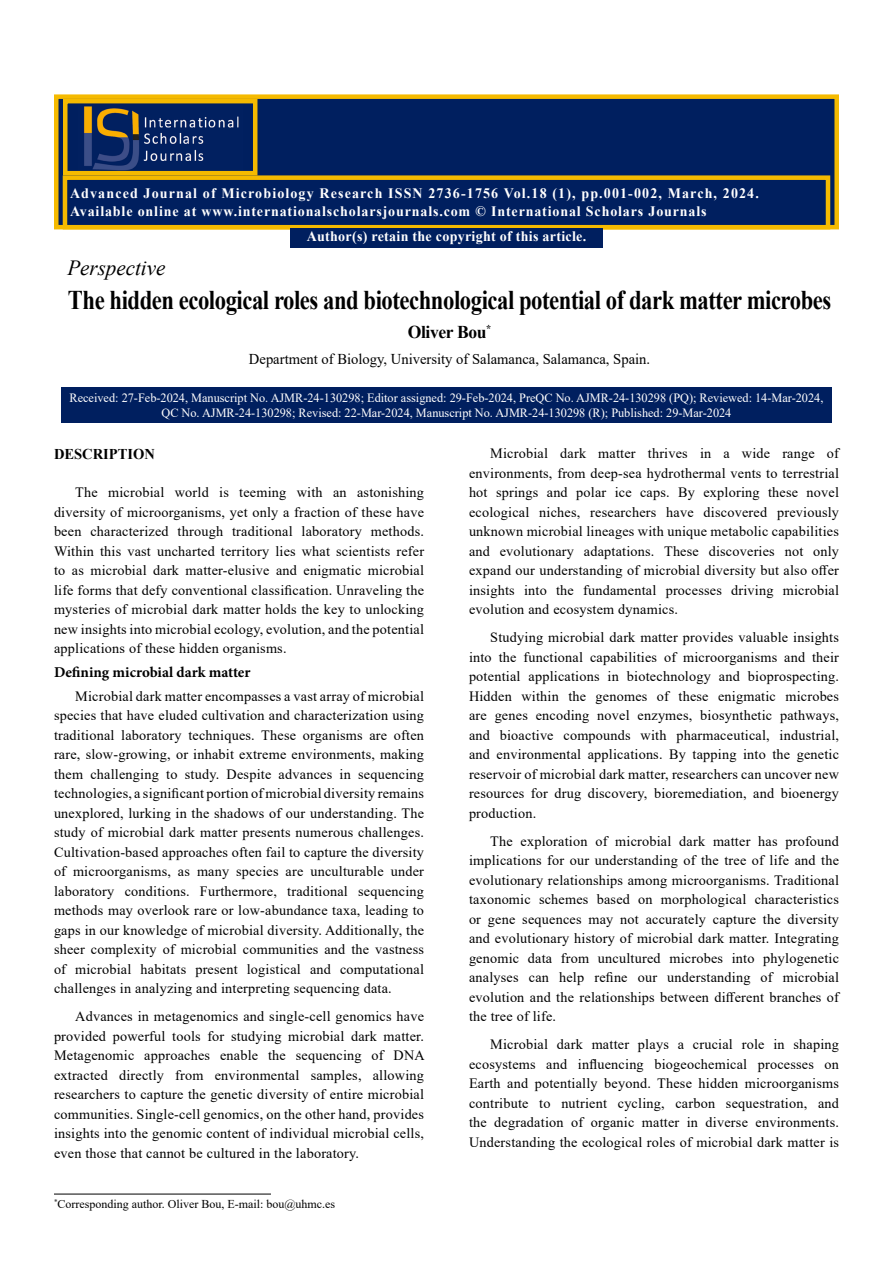
<style>
.page{position:relative;width:893px;height:1263px;background:#fff}
.page>*{position:absolute;margin:0;border:0;box-sizing:border-box;transform-origin:0 0}
.t1{font:700 27px "Times New Roman";letter-spacing:-.02em;color:#000;scale:.84 1}
.t2{font:italic 21.6px "Times New Roman";color:#000}
.t3{font:700 18px "Times New Roman";letter-spacing:-.02em;color:#000}
.t4{font:15px "Times New Roman";color:#000}
.t5{font:700 15px "Minion Pro";color:#000}
.t6{font:700 15px "Times New Roman";color:#000}
.t7{font:700 14.4px/17.2px "Times New Roman";letter-spacing:.06em;color:#fff}
.t8{font:700 14.4px "Times New Roman";letter-spacing:.02em;color:#fff}
.t9{font:14.25px/19.5px "Times New Roman";letter-spacing:.015em;color:#000;text-align:justify}
.t10{font:12.6px/15.1px "Times New Roman";color:#fff;text-align:center}
.t11{font:12px "Times New Roman";color:#000}
</style>
<div class="page">
<div style="left:54px;top:94px;width:785px;height:135px;background:#001f5f;border:4px solid #f5ba00"></div>
<div style="left:63px;top:175px;width:767px;height:54px;background:#001f5f;border:4px solid #f5ba00"></div>
<img style="left:84px;top:106px;width:155px;height:64px">
<div style="left:63px;top:99px;width:194px;height:76px;border:4px solid #f5ba00"></div>
<div style="left:290px;top:228px;width:313px;height:20px;background:#001f5f"></div>
<div style="left:61px;top:387px;width:771px;height:36px;background:#001f5f"></div>
<hr style="left:54px;top:1194px;width:217px;height:1px;background:#000">
<p class="t7" style="left:70px;top:184px;width:690px">Advanced Journal of Microbiology Research ISSN 2736-1756 Vol.18 (1), pp.001-002, March, 2024.<br>Available online at www.internationalscholarsjournals.com © International Scholars Journals</p>
<p class="t8" style="left:307px;top:225px;width:281px">Author(s) retain the copyright of this article.</p>
<p class="t2" style="left:67px;top:253px;width:100px">Perspective</p>
<p class="t1" style="left:68px;top:280px;width:910px">The hidden ecological roles and biotechnological potential of dark matter microbes</p>
<p class="t3" style="left:408px;top:319px;width:85px">Oliver Bou<sup>*</sup></p>
<p class="t4" style="left:249px;top:348px;width:403px">Department of Biology, University of Salamanca, Salamanca, Spain.</p>
<p class="t10" style="left:70px;top:389px;width:755px">Received: 27-Feb-2024, Manuscript No. AJMR-24-130298; Editor assigned: 29-Feb-2024, PreQC No. AJMR-24-130298 (PQ); Reviewed: 14-Mar-2024,<br>QC No. AJMR-24-130298; Revised: 22-Mar-2024, Manuscript No. AJMR-24-130298 (R); Published: 29-Mar-2024</p>
<p class="t6" style="left:54px;top:443px;width:103px">DESCRIPTION</p>
<p class="t9" style="left:54px;top:482px;width:372px;text-indent:21px">The microbial world is teeming with an astonishing diversity of microorganisms, yet only a fraction of these have been characterized through traditional laboratory methods.<br>Within this vast uncharted territory lies what scientists refer to as microbial dark matter-elusive and enigmatic microbial life forms that defy conventional classification. Unraveling the mysteries of microbial dark matter holds the key to unlocking new insights into microbial ecology, evolution, and the potential applications of these hidden organisms.</p>
<p class="t5" style="left:54px;top:662px;width:198px">Defining microbial dark matter</p>
<p class="t9" style="left:54px;top:686px;width:372px;text-indent:21px">Microbial dark matter encompasses a vast array of microbial species that have eluded cultivation and characterization using traditional laboratory techniques. These organisms are often rare, slow-growing, or inhabit extreme environments, making them challenging to study. Despite advances in sequencing technologies, a significant portion of microbial diversity remains unexplored, lurking in the shadows of our understanding. The study of microbial dark matter presents numerous challenges.<br>Cultivation-based approaches often fail to capture the diversity of microorganisms, as many species are unculturable under laboratory conditions. Furthermore, traditional sequencing methods may overlook rare or low-abundance taxa, leading to gaps in our knowledge of microbial diversity. Additionally, the sheer complexity of microbial communities and the vastness of microbial habitats present logistical and computational challenges in analyzing and interpreting sequencing data.</p>
<p class="t9" style="left:54px;top:1006px;width:372px;text-indent:21px">Advances in metagenomics and single-cell genomics have provided powerful tools for studying microbial dark matter.<br>Metagenomic approaches enable the sequencing of DNA extracted directly from environmental samples, allowing researchers to capture the genetic diversity of entire microbial communities. Single-cell genomics, on the other hand, provides insights into the genomic content of individual microbial cells, even those that cannot be cultured in the laboratory.</p>
<p class="t9" style="left:469px;top:443px;width:372px;text-indent:21px">Microbial dark matter thrives in a wide range of environments, from deep-sea hydrothermal vents to terrestrial hot springs and polar ice caps. By exploring these novel ecological niches, researchers have discovered previously unknown microbial lineages with unique metabolic capabilities and evolutionary adaptations. These discoveries not only expand our understanding of microbial diversity but also offer insights into the fundamental processes driving microbial evolution and ecosystem dynamics.</p>
<p class="t9" style="left:469px;top:627px;width:372px;text-indent:21px">Studying microbial dark matter provides valuable insights into the functional capabilities of microorganisms and their potential applications in biotechnology and bioprospecting.<br>Hidden within the genomes of these enigmatic microbes are genes encoding novel enzymes, biosynthetic pathways, and bioactive compounds with pharmaceutical, industrial, and environmental applications. By tapping into the genetic reservoir of microbial dark matter, researchers can uncover new resources for drug discovery, bioremediation, and bioenergy production.</p>
<p class="t9" style="left:469px;top:831px;width:372px;text-indent:21px">The exploration of microbial dark matter has profound implications for our understanding of the tree of life and the evolutionary relationships among microorganisms. Traditional taxonomic schemes based on morphological characteristics or gene sequences may not accurately capture the diversity and evolutionary history of microbial dark matter. Integrating genomic data from uncultured microbes into phylogenetic analyses can help refine our understanding of microbial evolution and the relationships between different branches of the tree of life.</p>
<p class="t9" style="left:469px;top:1034px;width:372px;text-indent:21px">Microbial dark matter plays a crucial role in shaping ecosystems and influencing biogeochemical processes on Earth and potentially beyond. These hidden microorganisms contribute to nutrient cycling, carbon sequestration, and the degradation of organic matter in diverse environments.<br>Understanding the ecological roles of microbial dark matter is</p>
<p class="t11" style="left:54px;top:1196px;width:283px"><sup>*</sup>Corresponding author. Oliver Bou, E-mail: bou@uhmc.es</p>
</div>
